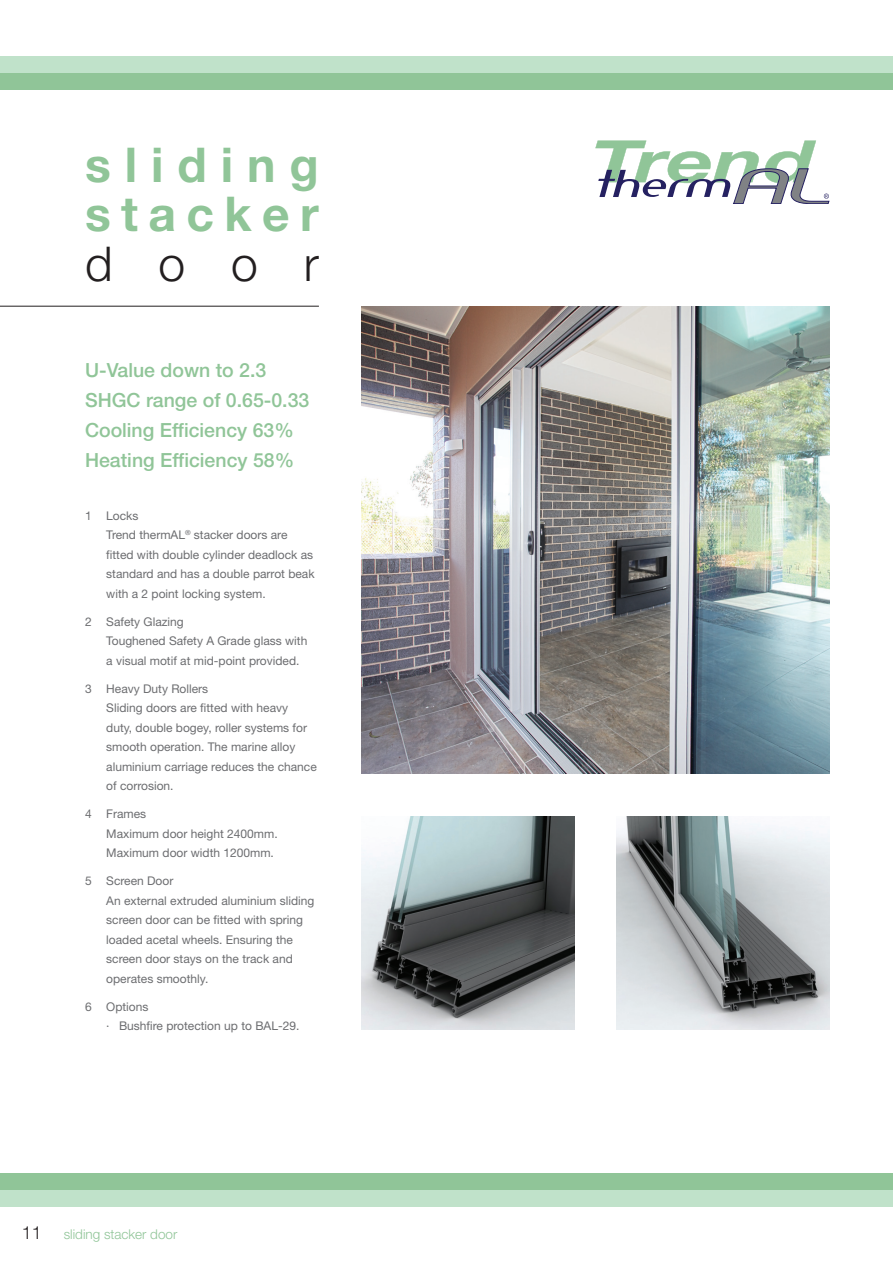
<style>
.page{position:relative;width:893px;height:1263px;background:#fff}
.page>*{position:absolute;margin:0;border:0;box-sizing:border-box;transform-origin:0 0}
.t1{font:700 48px/49.5px "Helvetica Neue";letter-spacing:.255em;color:#90c598}
.t2{font:300 48px "Helvetica Neue";color:#231f20}
.t3{font:500 19.5px/30px "Helvetica Neue";color:#90c598}
.t4{font:300 13.5px "Helvetica Neue";color:#90c598}
.t5{font:12px/19.5px "Helvetica Neue";color:#6c6d70}
.s1{font-size:18px;color:#231f20}
</style>
<div class="page">
<div style="left:0;top:1174px;width:893px;height:89px;background:#90c598"></div>
<div style="left:0;top:1191px;width:893px;height:72px;background:#c0e2ca"></div>
<div style="left:0;top:1208px;width:893px;height:55px;background:#fff"></div>
<div style="left:0;top:0;width:893px;height:89px;background:#90c598"></div>
<div style="left:0;top:0;width:893px;height:72px;background:#c0e2ca"></div>
<div style="left:0;top:0;width:893px;height:55px;background:#fff"></div>
<svg style="left:595px;top:141px;width:234px;height:63px"></svg>
<hr style="left:0;top:306px;width:319px;height:1px;background:#231f20">
<img style="left:361px;top:816px;width:213px;height:213px">
<img style="left:617px;top:816px;width:212px;height:213px">
<img style="left:361px;top:306px;width:468px;height:468px">
<p class="t1" style="left:85px;top:139px;width:235px">sliding stacker</p>
<p class="t2" style="left:85px;top:234px;width:235px">door</p>
<p class="t3" style="left:85px;top:354px;width:226px">U-Value down to 2.3<br>SHGC range of 0.65-0.33<br>Cooling Efficiency 63%<br>Heating Efficiency 58%</p>
<p class="t5" style="left:106px;top:505px;width:210px;text-indent:-21px">1 Locks<br>Trend thermAL<sup>®</sup> stacker doors are fitted with double cylinder deadlock as standard and has a double parrot beak with a 2 point locking system.</p>
<p class="t5" style="left:106px;top:611px;width:203px;text-indent:-21px">2 Safety Glazing<br>Toughened Safety A Grade glass with a visual motif at mid-point provided.</p>
<p class="t5" style="left:106px;top:678px;width:212px;text-indent:-21px">3 Heavy Duty Rollers<br>Sliding doors are fitted with heavy duty, double bogey, roller systems for smooth operation. The marine alloy aluminium carriage reduces the chance of corrosion.</p>
<p class="t5" style="left:106px;top:804px;width:173px;text-indent:-21px">4 Frames<br>Maximum door height 2400mm.<br>Maximum door width 1200mm.</p>
<p class="t5" style="left:106px;top:871px;width:210px;text-indent:-21px">5 Screen Door<br>An external extruded aluminium sliding screen door can be fitted with spring loaded acetal wheels. Ensuring the screen door stays on the track and operates smoothly.</p>
<p class="t5" style="left:106px;top:997px;width:195px;text-indent:-21px">6 Options<br>· Bushfire protection up to BAL-29.</p>
<p class="t4" style="left:22px;top:1225px;width:157px"><span class="s1">11</span> sliding stacker door</p>
</div>
